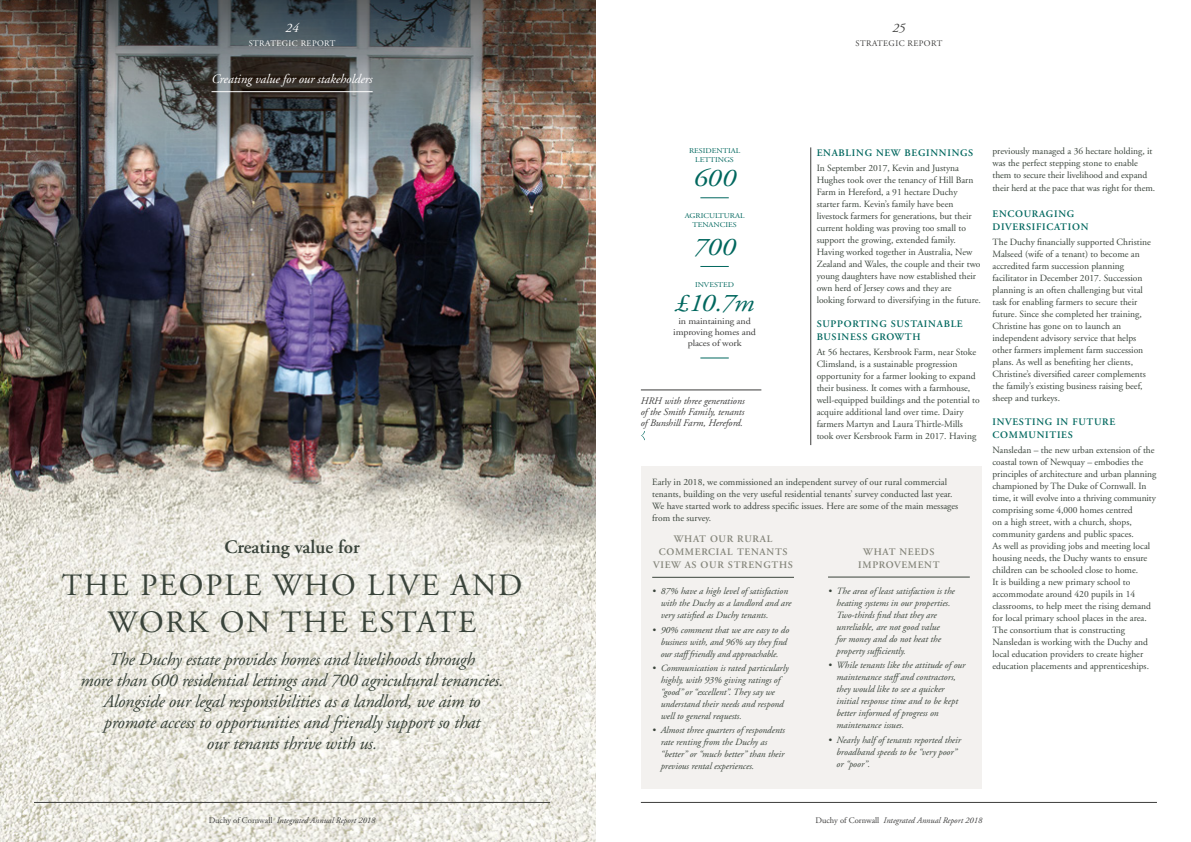
<style>
.page{position:relative;width:1191px;height:842px;background:#fff}
.page>*{position:absolute;margin:0;border:0;box-sizing:border-box;transform-origin:0 0}
.Review___header{font:31px/37px "Adobe Garamond";letter-spacing:.06em;color:#39433a;text-align:center}
.Stat_Figure{font:italic 25.5px "Adobe Garamond";letter-spacing:-.015em;color:#00675e;scale:1.1 1}
.Review___header-2{font:600 19px "Adobe Garamond";color:#39433a}
.Review___intro{font:italic 18px/21px "Adobe Garamond";letter-spacing:-.01em;color:#39433a;text-align:center}
.Review___intro-2{font:italic 13px "Adobe Garamond";letter-spacing:-.01em;color:#fff}
.t1{font:italic 13px "Adobe Garamond";color:#3c3c3b}
.subhead{font:600 10px/13px "Adobe Garamond";letter-spacing:.07em;color:#00675e}
.Image_captions__whit{font:italic 10px/11px "Adobe Garamond";color:#3c3c3b;text-align:justify}
.subhead-2{font:600 10px/13px "Adobe Garamond";letter-spacing:.07em;color:#84857a;text-align:center}
.Body_copy_10_13{font:9.5px/12px "Adobe Garamond";color:#39433a}
.Body_copy_10_13-2{font:italic 9.5px/12px "Adobe Garamond";color:#39433a}
.Stat_Figure-2{font:9.1px/11px "Adobe Garamond";letter-spacing:-.01em;color:#3c3c3b;text-align:center;scale:1.1 1}
.t2{font:italic 8.5px "Adobe Garamond";color:#3c3c3b}
.t3{font:8.5px "Adobe Garamond";letter-spacing:.05em;color:#3c3c3b}
.t4{font:8.5px "Adobe Garamond";letter-spacing:.05em;color:#fff}
.Stat_Text{font:7.3px/9px "Adobe Garamond";color:#00675e;text-align:center;scale:1.1 1}
.s1{font-style:normal}
</style>
<div class="page">
<img style="left:0;top:160px;width:595px;height:682px">
<svg style="left:700px;top:198px;width:29px;height:1px"></svg>
<svg style="left:700px;top:266px;width:29px;height:1px"></svg>
<svg style="left:700px;top:358px;width:29px;height:1px"></svg>
<hr style="left:810px;top:147px;width:1px;height:298px;background:#3c3c3b">
<hr style="left:641px;top:390px;width:120px;height:1px;background:#3c3c3b">
<svg style="left:641px;top:431px;width:4px;height:9px"></svg>
<div style="left:641px;top:467px;width:340px;height:322px;background:#f3f1ef"></div>
<hr style="left:652px;top:577px;width:142px;height:1px;background:#39433a">
<hr style="left:828px;top:577px;width:141px;height:1px;background:#39433a">
<img style="left:0;top:0;width:595px;height:160px">
<hr style="left:211px;top:91px;width:162px;height:1px;background:#fff">
<hr style="left:641px;top:802px;width:516px;height:1px;background:#3c3c3b">
<hr style="left:34px;top:802px;width:516px;height:1px;background:#3c3c3b">
<h3 class="Review___intro-2" style="left:285px;top:21px;width:15px">24</h3>
<p class="t4" style="left:249px;top:39px;width:88px">STRATEGIC REPORT</p>
<h3 class="t1" style="left:892px;top:21px;width:14px">25</h3>
<p class="t3" style="left:855px;top:39px;width:88px">STRATEGIC REPORT</p>
<p class="Review___intro-2" style="left:211px;top:72px;width:162px">Creating value for our stakeholders</p>
<p class="Review___header-2" style="left:224px;top:536px;width:137px">Creating value for</p>
<p class="Review___header" style="left:62px;top:568px;width:462px">THE PEOPLE WHO LIVE AND<br>WORK ON THE ESTATE</p>
<p class="Review___intro" style="left:81px;top:649px;width:424px">The Duchy estate provides homes and livelihoods through<br>more than 600 residential lettings and 700 agricultural tenancies.<br>Alongside our legal responsibilities as a landlord, we aim to promote access to opportunities and friendly support so that<br>our tenants thrive with us.</p>
<p class="Stat_Text" style="left:689px;top:147px;width:48px">RESIDENTIAL<br>LETTINGS</p>
<p class="Stat_Figure" style="left:693px;top:165px;width:40px">600</p>
<p class="Stat_Text" style="left:684px;top:211px;width:56px">AGRICULTURAL<br>TENANCIES</p>
<p class="Stat_Figure" style="left:693px;top:233px;width:40px">700</p>
<p class="Stat_Text" style="left:695px;top:280px;width:37px">INVESTED</p>
<p class="Stat_Figure" style="left:675px;top:289px;width:74px">£10.7m</p>
<p class="Stat_Figure-2" style="left:673px;top:316px;width:77px">in maintaining and improving homes and places of work</p>
<p class="Image_captions__whit" style="left:641px;top:396px;width:105px">HRH with three generations of the Smith Family, tenants of Bunshill Farm, Hereford.</p>
<p class="subhead" style="left:816px;top:147px;width:158px">ENABLING NEW BEGINNINGS</p>
<p class="Body_copy_10_13" style="left:816px;top:162px;width:166px">In September 2017, Kevin and Justyna Hughes took over the tenancy of Hill Barn Farm in Hereford, a 91 hectare Duchy starter farm. Kevin’s family have been livestock farmers for generations, but their current holding was proving too small to support the growing, extended family.<br>Having worked together in Australia, New Zealand and Wales, the couple and their two young daughters have now established their own herd of Jersey cows and they are looking forward to diversifying in the future.</p>
<p class="subhead" style="left:816px;top:318px;width:148px">SUPPORTING SUSTAINABLE<br>BUSINESS GROWTH</p>
<p class="Body_copy_10_13" style="left:816px;top:346px;width:164px">At 56 hectares, Kersbrook Farm, near Stoke Climsland, is a sustainable progression opportunity for a farmer looking to expand their business. It comes with a farmhouse, well-equipped buildings and the potential to acquire additional land over time. Dairy farmers Martyn and Laura Thirtle-Mills took over Kersbrook Farm in 2017. Having</p>
<p class="Body_copy_10_13" style="left:652px;top:476px;width:307px">Early in 2018, we commissioned an independent survey of our rural commercial tenants, building on the very useful residential tenants’ survey conducted last year.<br>We have started work to address specific issues. Here are some of the main messages from the survey.</p>
<p class="subhead-2" style="left:653px;top:533px;width:141px">WHAT OUR RURAL<br>COMMERCIAL TENANTS<br>VIEW AS OUR STRENGTHS</p>
<p class="Body_copy_10_13-2" style="left:660px;top:586px;width:132px;text-indent:-9px">• 87% have a high level of satisfaction with the Duchy as a landlord and are very satisfied as Duchy tenants.</p>
<p class="Body_copy_10_13-2" style="left:660px;top:624px;width:130px;text-indent:-9px">• 90% comment that we are easy to do business with, and 96% say they find our staff friendly and approachable.</p>
<p class="Body_copy_10_13-2" style="left:660px;top:662px;width:129px;text-indent:-9px">• Communication is rated particularly highly, with 93% giving ratings of “good” or “excellent”. They say we understand their needs and respond well to general requests.</p>
<p class="Body_copy_10_13-2" style="left:660px;top:724px;width:126px;text-indent:-9px">• Almost three quarters of respondents rate renting from the Duchy as “better” or “much better” than their previous rental experiences.</p>
<p class="subhead-2" style="left:858px;top:546px;width:83px">WHAT NEEDS<br>IMPROVEMENT</p>
<p class="Body_copy_10_13-2" style="left:836px;top:585px;width:120px;text-indent:-9px">• The area of least satisfaction is the heating systems in our properties.<br>Two-thirds find that they are unreliable, are not good value<br>for money and do not heat the property sufficiently.</p>
<p class="Body_copy_10_13-2" style="left:836px;top:660px;width:130px;text-indent:-9px">• While tenants like the attitude of our maintenance staff and contractors, they would like to see a quicker initial response time and to be kept better informed of progress on maintenance issues.</p>
<p class="Body_copy_10_13-2" style="left:836px;top:734px;width:126px;text-indent:-9px">• Nearly half of tenants reported their broadband speeds to be “very poor” or “poor”.</p>
<p class="Body_copy_10_13" style="left:992px;top:146px;width:161px">previously managed a 36 hectare holding, it was the perfect stepping stone to enable them to secure their livelihood and expand</p>
<p class="Body_copy_10_13" style="left:992px;top:183px;width:164px">their herd at the pace that was right for them.</p>
<p class="subhead" style="left:992px;top:208px;width:97px">ENCOURAGING<br>DIVERSIFICATION</p>
<p class="Body_copy_10_13" style="left:992px;top:236px;width:160px">The Duchy financially supported Christine Malseed (wife of a tenant) to become an accredited farm succession planning facilitator in December 2017. Succession planning is an often challenging but vital task for enabling farmers to secure their future. Since she completed her training, Christine has gone on to launch an independent advisory service that helps other farmers implement farm succession plans. As well as benefiting her clients, Christine’s diversified career complements the family’s existing business raising beef, sheep and turkeys.</p>
<p class="subhead" style="left:992px;top:416px;width:124px">INVESTING IN FUTURE<br>COMMUNITIES</p>
<p class="Body_copy_10_13" style="left:992px;top:444px;width:165px">Nansledan – the new urban extension of the coastal town of Newquay – embodies the principles of architecture and urban planning championed by The Duke of Cornwall. In time, it will evolve into a thriving community comprising some 4,000 homes centred<br>on a high street, with a church, shops, community gardens and public spaces.<br>As well as providing jobs and meeting local housing needs, the Duchy wants to ensure children can be schooled close to home.<br>It is building a new primary school to accommodate around 420 pupils in 14 classrooms, to help meet the rising demand for local primary school places in the area.<br>The consortium that is constructing Nansledan is working with the Duchy and local education providers to create higher education placements and apprenticeships.</p>
<p class="t2" style="left:209px;top:816px;width:168px"><span class="s1">Duchy of Cornwall</span> Integrated Annual Report 2018</p>
<p class="t2" style="left:815px;top:816px;width:168px"><span class="s1">Duchy of Cornwall</span> Integrated Annual Report 2018</p>
</div>
